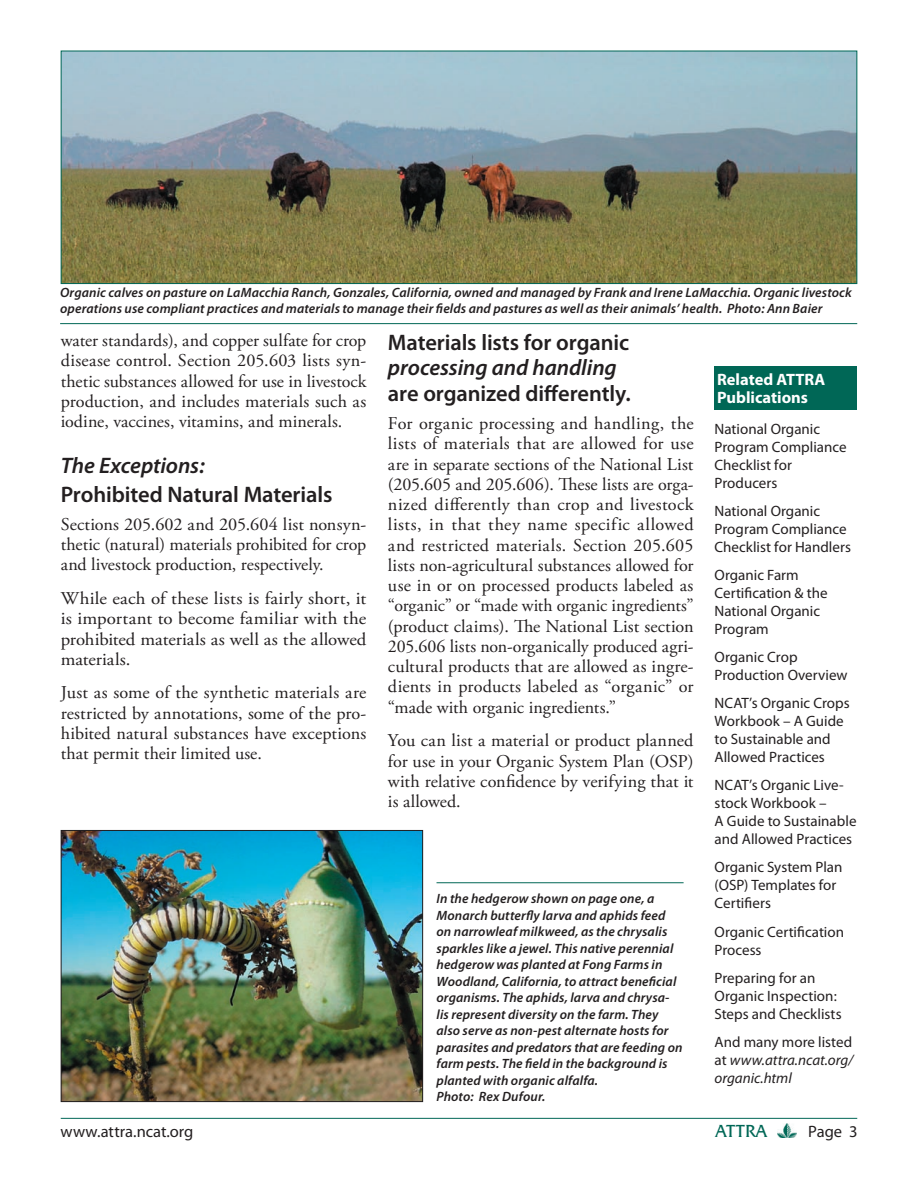
<style>
.page{position:relative;width:918px;height:1188px;background:#fff}
.page>*{position:absolute;margin:0;border:0;box-sizing:border-box;transform-origin:0 0}
.Heading_level_3{font:600 22.5px/25.5px "Myriad Pro";letter-spacing:-.005em;color:#231f20}
.Heading_level_3-2{font:italic 600 22.5px "Myriad Pro";letter-spacing:-.005em;color:#231f20}
.Body_Text-Karen_s_Garamond{font:18px/20.2px "Adobe Garamond Pro";color:#231f20;text-align:justify}
.Body_Text-Karen_s_Garamond-2{font:18px/20.2px "Adobe Garamond Pro";color:#231f20;text-align:justify;scale:1.05 1}
.Footer_2{font:18px "Friz Quadrata IT Cby BT";letter-spacing:-.01em;color:#006756}
.Bar_Text{font:700 16.5px/18px "Myriad Pro";color:#fff}
.t1{font:16.5px "Myriad Pro";color:#231f20}
.Sidebar__Related_ATTRA_Pubs{font:15px/18px "Myriad Pro";color:#231f20}
.Sidebar__Related_ATTRA_Pubs-2{font:italic 15px/18px "Myriad Pro";color:#231f20;text-align:justify}
.Caption_Rule_Above{font:italic 600 13.5px/16.5px "Myriad Pro";letter-spacing:.01em;color:#231f20}
.Caption_Rule_Below{font:italic 600 13.5px/16.5px "Myriad Pro";letter-spacing:.01em;color:#231f20}
.s1{font-style:italic}
.s2{font-style:normal}
</style>
<div class="page">
<img style="left:777px;top:1123px;width:20px;height:14px">
<hr style="left:61px;top:1118px;width:796px;height:1px;background:#006756">
<div style="left:715px;top:366px;width:142px;height:43px;background:#006756"></div>
<img style="left:63px;top:832px;width:358px;height:268px">
<div style="left:61px;top:830px;width:362px;height:272px;border:1px solid #231f20"></div>
<img style="left:63px;top:53px;width:792px;height:229px">
<div style="left:61px;top:51px;width:796px;height:233px;border:1px solid #006756"></div>
<hr style="left:60px;top:323px;width:797px;height:1px;background:#006756">
<hr style="left:437px;top:882px;width:247px;height:1px;background:#006756">
<p class="Caption_Rule_Below" style="left:60px;top:284px;width:793px">Organic calves on pasture on LaMacchia Ranch, Gonzales, California, owned and managed by Frank and Irene LaMacchia. Organic livestock operations use compliant practices and materials to manage their fields and pastures as well as their animals’ health. Photo: Ann Baier</p>
<p class="Body_Text-Karen_s_Garamond" style="left:61px;top:331px;width:307px">water standards), and copper sulfate for crop disease control. Section 205.603 lists syn&shy;thetic substances allowed for use in livestock production, and includes materials such as iodine, vaccines, vitamins, and minerals.</p>
<p class="Heading_level_3-2" style="left:61px;top:453px;width:145px">The Exceptions:</p>
<p class="Heading_level_3" style="left:61px;top:482px;width:273px">Prohibited Natural Materials</p>
<p class="Body_Text-Karen_s_Garamond" style="left:61px;top:515px;width:307px">Sections 205.602 and 205.604 list nonsyn&shy;thetic (natural) materials prohibited for crop and livestock production, respectively.</p>
<p class="Body_Text-Karen_s_Garamond-2" style="left:61px;top:589px;width:293px">While each of these lists is fairly short, it is important to become familiar with the prohibited materials as well as the allowed materials.</p>
<p class="Body_Text-Karen_s_Garamond" style="left:61px;top:683px;width:307px">Just as some of the synthetic materials are restricted by annotations, some of the pro&shy;hibited natural substances have exceptions that permit their limited use.</p>
<p class="Heading_level_3" style="left:388px;top:330px;width:244px">Materials lists for organic <span class="s1">processing and handling </span>are organized differently.</p>
<p class="Body_Text-Karen_s_Garamond" style="left:388px;top:414px;width:307px">For organic processing and handling, the lists of materials that are allowed for use are in separate sections of the National List (205.605 and 205.606). These lists are orga&shy;nized differently than crop and livestock lists, in that they name specific allowed and restricted materials. Section 205.605 lists non-agricultural substances allowed for use in or on processed products labeled as “organic” or “made with organic ingredients” (product claims). The National List section 205.606 lists non-organically produced agri&shy;cultural products that are allowed as ingre&shy;dients in products labeled as “organic” or “made with organic ingredients.”</p>
<p class="Body_Text-Karen_s_Garamond" style="left:388px;top:731px;width:307px">You can list a material or product planned for use in your Organic System Plan (OSP) with relative confidence by verifying that it is allowed.</p>
<p class="Caption_Rule_Above" style="left:437px;top:891px;width:248px">In the hedgerow shown on page one, a Monarch butterfly larva and aphids feed on narrowleaf milkweed, as the chrysalis sparkles like a jewel. This native perennial hedgerow was planted at Fong Farms in Woodland, California, to attract beneficial organisms. The aphids, larva and chrysa&shy;lis represent diversity on the farm. They also serve as non-pest alternate hosts for parasites and predators that are feeding on farm pests. The field in the background is planted with organic alfalfa.<br>Photo: Rex Dufour.</p>
<p class="Bar_Text" style="left:717px;top:371px;width:110px">Related ATTRA<br>Publications</p>
<p class="Sidebar__Related_ATTRA_Pubs" style="left:715px;top:420px;width:133px">National Organic<br>Program Compliance<br>Checklist for<br>Producers</p>
<p class="Sidebar__Related_ATTRA_Pubs" style="left:715px;top:502px;width:138px">National Organic<br>Program Compliance<br>Checklist for Handlers</p>
<p class="Sidebar__Related_ATTRA_Pubs" style="left:715px;top:566px;width:115px">Organic Farm<br>Certification &amp; the<br>National Organic<br>Program</p>
<p class="Sidebar__Related_ATTRA_Pubs" style="left:715px;top:648px;width:134px">Organic Crop<br>Production Overview</p>
<p class="Sidebar__Related_ATTRA_Pubs" style="left:715px;top:694px;width:137px">NCAT’s Organic Crops<br>Workbook – A Guide to Sustainable and<br>Allowed Practices</p>
<p class="Sidebar__Related_ATTRA_Pubs" style="left:715px;top:777px;width:143px">NCAT’s Organic Live&shy;stock Workbook –<br>A Guide to Sustainable and Allowed Practices</p>
<p class="Sidebar__Related_ATTRA_Pubs" style="left:715px;top:859px;width:129px">Organic System Plan (OSP) Templates for<br>Certifiers</p>
<p class="Sidebar__Related_ATTRA_Pubs" style="left:715px;top:923px;width:131px">Organic Certification<br>Process</p>
<p class="Sidebar__Related_ATTRA_Pubs" style="left:715px;top:969px;width:129px">Preparing for an<br>Organic Inspection:<br>Steps and Checklists</p>
<p class="Sidebar__Related_ATTRA_Pubs-2" style="left:715px;top:1033px;width:140px"><span class="s2">And many more listed at</span> www.attra.ncat.org/ organic.html</p>
<p class="t1" style="left:60px;top:1123px;width:135px">www.attra.ncat.org</p>
<p class="Footer_2" style="left:715px;top:1120px;width:53px">ATTRA</p>
<p class="t1" style="left:808px;top:1123px;width:51px">Page 3</p>
</div>
